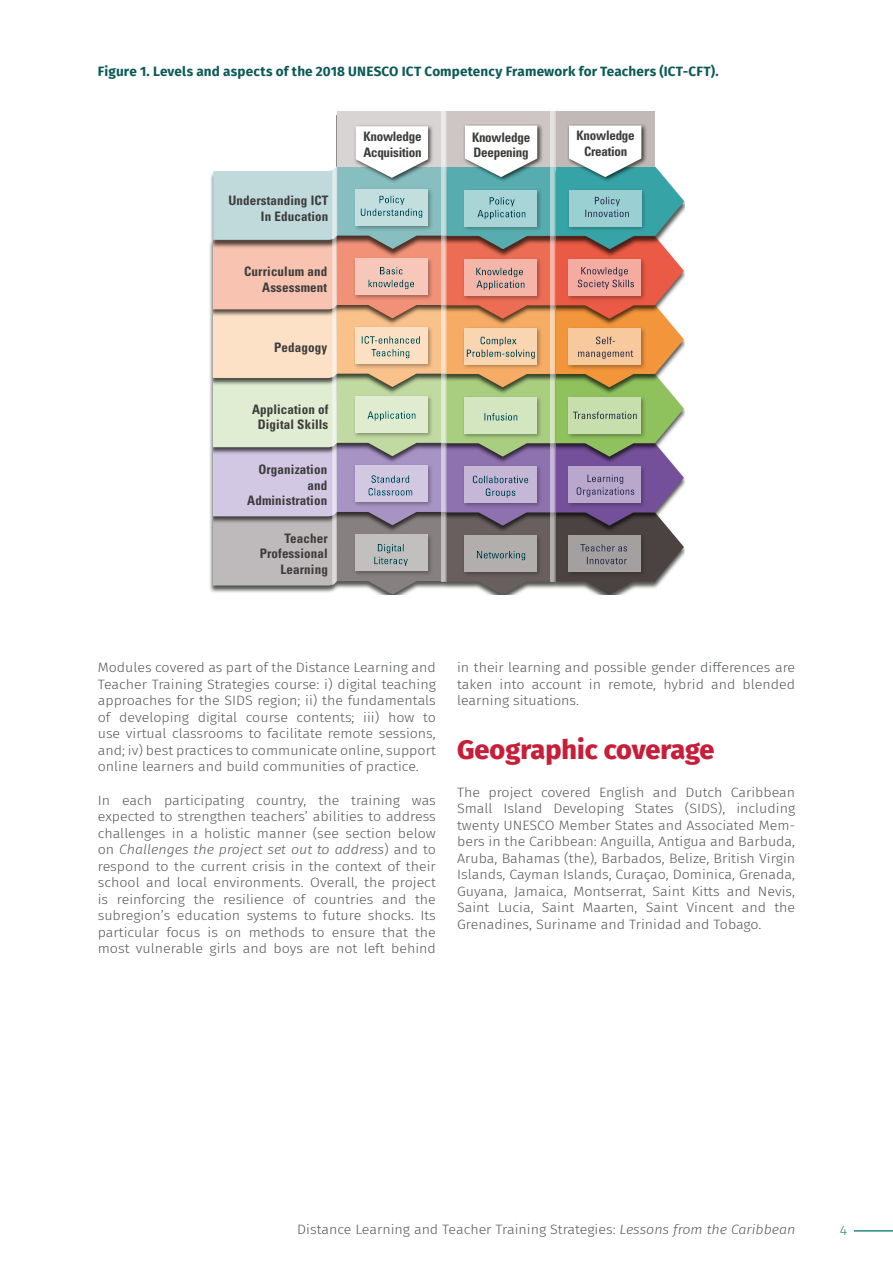
<style>
.page{position:relative;width:893px;height:1263px;background:#fff}
.page>*{position:absolute;margin:0;border:0;box-sizing:border-box;transform-origin:0 0}
.t1{font:800 27px "Fira Sans";color:#c71f3a}
.t2{font:300 13.5px/16.5px "Fira Sans";color:#57585a;text-align:justify;scale:1.06 1}
.t3{font:700 13.5px "Fira Sans";letter-spacing:.01em;color:#0c5a55}
.t4{font:300 13.5px "Fira Sans";color:#27887a;scale:1.06 1}
.t5{font:700 condensed 13.05px/15.8px "Univers";letter-spacing:.01em;color:#3c3c3b;text-align:right}
.t6{font:700 condensed 13.05px/15.8px "Univers";letter-spacing:-.02em;color:#3c3c3b}
.s1{font-style:italic}
</style>
<div class="page">
<div style="left:337px;top:111px;width:110px;height:55px;background:#d9d4d4"></div>
<div style="left:446px;top:111px;width:110px;height:55px;background:#cdc6c5"></div>
<div style="left:556px;top:111px;width:98px;height:55px;background:#c0b9b7"></div>
<div style="left:354px;top:124px;width:80px;height:59px;background:#c7c2c2"></div>
<svg style="left:465px;top:124px;width:76px;height:2px"></svg>
<svg style="left:569px;top:124px;width:76px;height:2px"></svg>
<div style="left:441px;top:111px;width:6px;height:470px;background:#ebe9e9"></div>
<div style="left:550px;top:111px;width:6px;height:470px;background:#e4e1e0"></div>
<img style="left:213px;top:126px;width:471px;height:469px">
<svg style="left:331px;top:174px;width:121px;height:55px;background:#9bc6c8"></svg>
<hr style="left:854px;top:1230px;width:39px;height:1px;background:#27887a">
<p class="t3" style="left:98px;top:60px;width:622px">Figure 1. Levels and aspects of the 2018 UNESCO ICT Competency Framework for Teachers (ICT-CFT).</p>
<p class="t5" style="left:228px;top:192px;width:102px">Understanding ICT<br>In Education</p>
<p class="t5" style="left:244px;top:264px;width:84px">Curriculum and<br>Assessment</p>
<p class="t5" style="left:274px;top:339px;width:55px">Pedagogy</p>
<p class="t5" style="left:252px;top:401px;width:78px;text-align:center">Application of<br>Digital Skills</p>
<p class="t5" style="left:247px;top:461px;width:82px">Organization and<br>Administration</p>
<p class="t5" style="left:260px;top:530px;width:70px">Teacher<br>Professional<br>Learning</p>
<p class="t6" style="left:363px;top:128px;width:60px">Knowledge<br>Acquisition</p>
<p class="t6" style="left:472px;top:129px;width:60px">Knowledge<br>Deepening</p>
<p class="t6" style="left:577px;top:127px;width:60px;text-align:center">Knowledge<br>Creation</p>
<p class="t2" style="left:98px;top:659px;width:320px">Modules covered as part of the Distance Learning and Teacher Training Strategies course: i) digital teaching approaches for the SIDS region; ii) the fundamentals of developing digital course contents; iii) how to use virtual classrooms to facilitate remote sessions, and; iv) best practices to communicate online, support online learners and build communities of practice.</p>
<p class="t2" style="left:98px;top:792px;width:320px">In each participating country, the training was expected to strengthen teachers’ abilities to address challenges in a holistic manner (see section below on <span class="s1">Challenges the project set out to address</span>) and to respond to the current crisis in the context of their school and local environments. Overall, the project is reinforcing the resilience of countries and the subregion’s education systems to future shocks. Its particular focus is on methods to ensure that the most vulnerable girls and boys are not left behind</p>
<p class="t2" style="left:457px;top:659px;width:320px">in their learning and possible gender differences are taken into account in remote, hybrid and blended learning situations.</p>
<h1 class="t1" style="left:457px;top:726px;width:259px">Geographic coverage</h1>
<p class="t2" style="left:457px;top:784px;width:320px">The project covered English and Dutch Caribbean Small Island Developing States (SIDS), including twenty UNESCO Member States and Associated Mem&shy;bers in the Caribbean: Anguilla, Antigua and Barbuda, Aruba, Bahamas (the), Barbados, Belize, British Virgin Islands, Cayman Islands, Curaçao, Dominica, Grenada, Guyana, Jamaica, Montserrat, Saint Kitts and Nevis, Saint Lucia, Saint Maarten, Saint Vincent and the Grenadines, Suriname and Trinidad and Tobago.</p>
<p class="t2" style="left:297px;top:1220px;width:471px">Distance Learning and Teacher Training Strategies: <span class="s1">Lessons from the Caribbean</span></p>
<p class="t4" style="left:840px;top:1221px;width:8px">4</p>
</div>
